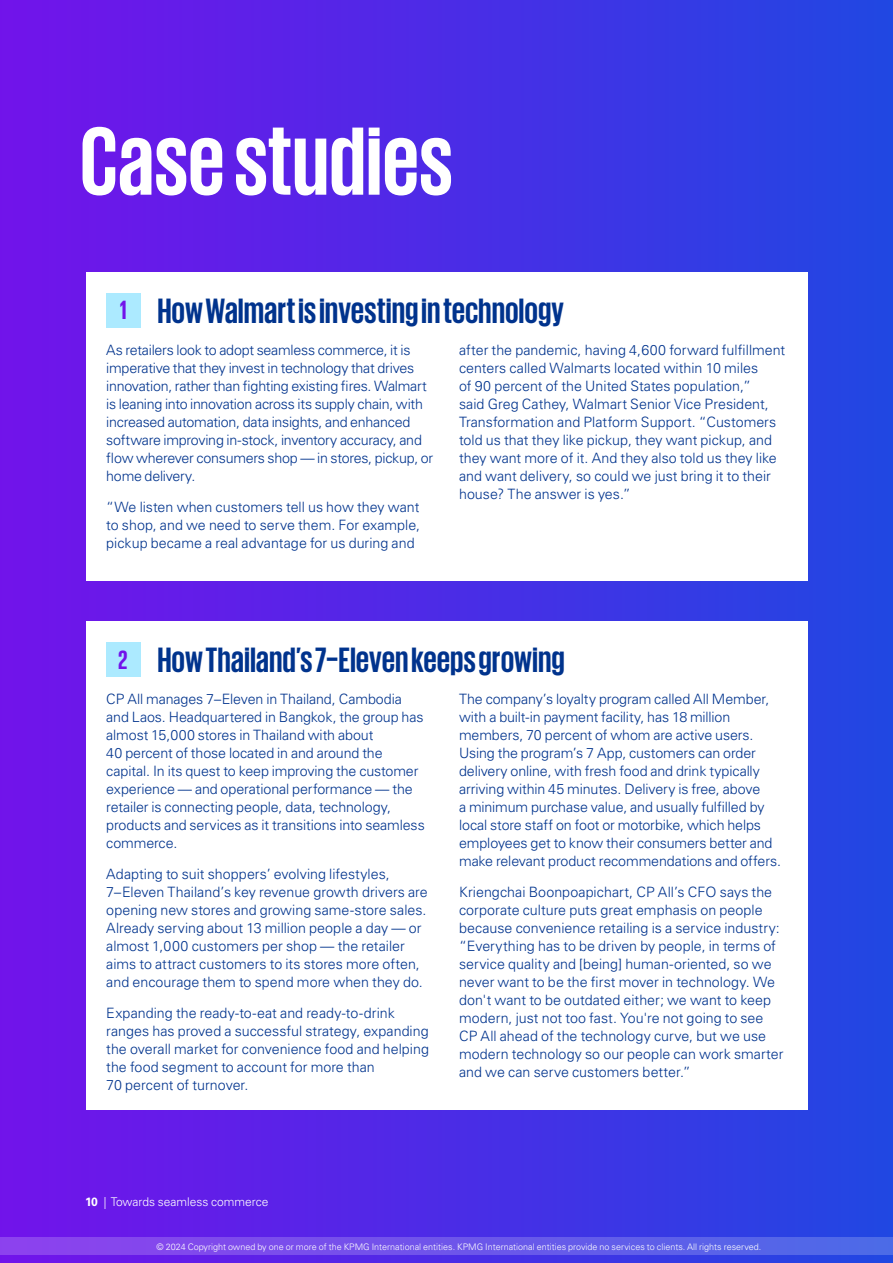
<style>
.page{position:relative;width:893px;height:1263px;background:#fff}
.page>*{position:absolute;margin:0;border:0;box-sizing:border-box;transform-origin:0 0}
.t1{font:700 99px "KPMG";color:#fff}
.t2{font:700 36px "KPMG";color:#00338d}
.t3{font:300 14.25px/18px "Univers LT Std";letter-spacing:-.005em;color:#00338d}
.t4{font:300 12px "Univers LT Std";color:#fff}
.t5{font:300 9px "Univers LT Std";color:#fff}
.s1{font-size:27px;color:#7213ea}
.s2{font-weight:700}
</style>
<div class="page">
<div style="left:0;top:0;width:893px;height:1263px;background:linear-gradient(to right,#7413ea,#2247e2)"></div>
<div style="left:86px;top:272px;width:721px;height:308px;background:#fff"></div>
<div style="left:106px;top:293px;width:34px;height:34px;background:#aceaff"></div>
<div style="left:86px;top:621px;width:721px;height:489px;background:#fff"></div>
<div style="left:106px;top:643px;width:34px;height:34px;background:#aceaff"></div>
<div style="left:0;top:1238px;width:893px;height:17px;background:linear-gradient(to right,#8f40ee,#4c6ae7)"></div>
<h1 class="t1" style="left:80px;top:111px;width:375px">Case studies</h1>
<h2 class="t2" style="left:120px;top:292px;width:446px"><span class="s1">1</span> How Walmart is investing in technology</h2>
<p class="t3" style="left:106px;top:341px;width:329px">As retailers look to adopt seamless commerce, it is imperative that they invest in technology that drives innovation, rather than fighting existing fires. Walmart is leaning into innovation across its supply chain, with increased automation, data insights, and enhanced software improving in-stock, inventory accuracy, and flow wherever consumers shop — in stores, pickup, or home delivery.</p>
<p class="t3" style="left:106px;top:497px;width:315px;text-align:justify">“We listen when customers tell us how they want to shop, and we need to serve them. For example, pickup became a real advantage for us during and</p>
<p class="t3" style="left:459px;top:341px;width:328px">after the pandemic, having 4,600 forward fulfillment centers called Walmarts located within 10 miles<br>of 90 percent of the United States population,”<br>said Greg Cathey, Walmart Senior Vice President, Transformation and Platform Support. “Customers told us that they like pickup, they want pickup, and they want more of it. And they also told us they like and want delivery, so could we just bring it to their house? The answer is yes.”</p>
<h2 class="t2" style="left:118px;top:642px;width:448px"><span class="s1">2</span> How Thailand’s 7–Eleven keeps growing</h2>
<p class="t3" style="left:106px;top:690px;width:320px">CP All manages 7–Eleven in Thailand, Cambodia and Laos. Headquartered in Bangkok, the group has almost 15,000 stores in Thailand with about<br>40 percent of those located in and around the capital. In its quest to keep improving the customer experience — and operational performance — the retailer is connecting people, data, technology, products and services as it transitions into seamless commerce.</p>
<p class="t3" style="left:106px;top:865px;width:323px">Adapting to suit shoppers’ evolving lifestyles, 7–Eleven Thailand’s key revenue growth drivers are opening new stores and growing same-store sales.<br>Already serving about 13 million people a day — or almost 1,000 customers per shop — the retailer aims to attract customers to its stores more often, and encourage them to spend more when they do.</p>
<p class="t3" style="left:106px;top:1003px;width:324px">Expanding the ready-to-eat and ready-to-drink ranges has proved a successful strategy, expanding the overall market for convenience food and helping the food segment to account for more than<br>70 percent of turnover.</p>
<p class="t3" style="left:459px;top:690px;width:324px">The company’s loyalty program called All Member, with a built-in payment facility, has 18 million members, 70 percent of whom are active users.<br>Using the program’s 7 App, customers can order delivery online, with fresh food and drink typically arriving within 45 minutes. Delivery is free, above<br>a minimum purchase value, and usually fulfilled by local store staff on foot or motorbike, which helps employees get to know their consumers better and make relevant product recommendations and offers.</p>
<p class="t3" style="left:459px;top:883px;width:326px">Kriengchai Boonpoapichart, CP All’s CFO says the corporate culture puts great emphasis on people because convenience retailing is a service industry: “Everything has to be driven by people, in terms of service quality and [being] human-oriented, so we never want to be the first mover in technology. We don't want to be outdated either; we want to keep modern, just not too fast. You're not going to see CP All ahead of the technology curve, but we use modern technology so our people can work smarter and we can serve customers better.”</p>
<p class="t4" style="left:85px;top:1194px;width:185px"><span class="s2">10</span> | Towards seamless commerce</p>
<p class="t5" style="left:156px;top:1241px;width:606px">© 2024 Copyright owned by one or more of the KPMG International entities. KPMG International entities provide no services to clients. All rights reserved.</p>
</div>
